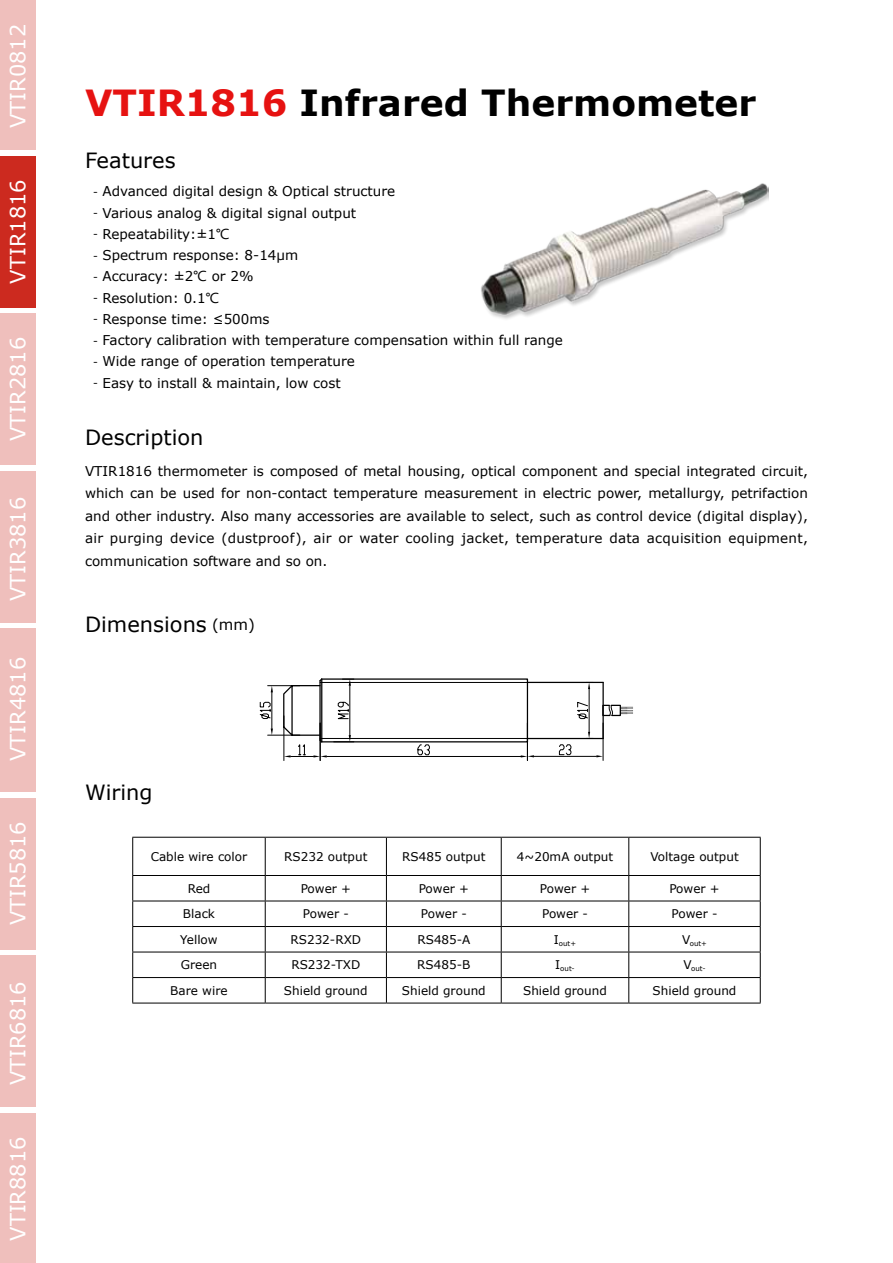
<style>
.page{position:relative;width:893px;height:1263px;background:#fff}
.page>*{position:absolute;margin:0;border:0;box-sizing:border-box;transform-origin:0 0}
.t1{font:700 36px "Verdana";color:#000}
.t2{font:21px "Verdana";color:#fff}
.t3{font:21px "Verdana";color:#000}
.t4{font:13.5px/22.5px "Verdana";color:#000;text-align:justify}
.t5{font:12px "Verdana";color:#000}
.t6{font:7.05px "Verdana";color:#000}
.s1{color:#e61211}
.s2{font-family:"Myriad Pro"}
.s3{font-family:"Microsoft Ya Hei"}
.s4{font-size:15px}
</style>
<div class="page">
<div style="left:0;top:0;width:36px;height:150px;background:#efbfbc"></div>
<div style="left:0;top:1113px;width:36px;height:150px;background:#efbfbc"></div>
<div style="left:0;top:314px;width:36px;height:151px;background:#efbfbc"></div>
<div style="left:0;top:798px;width:36px;height:151px;background:#efbfbc"></div>
<div style="left:0;top:156px;width:36px;height:151px;background:#cc2a1f"></div>
<div style="left:0;top:955px;width:36px;height:152px;background:#efbfbc"></div>
<div style="left:0;top:471px;width:36px;height:152px;background:#efbfbc"></div>
<div style="left:0;top:629px;width:36px;height:163px;background:#efbfbc"></div>
<svg style="left:259px;top:678px;width:374px;height:83px"></svg>
<hr style="left:132px;top:837px;width:133px;height:1px;background:#000">
<hr style="left:132px;top:837px;width:1px;height:38px;background:#000">
<hr style="left:265px;top:837px;width:121px;height:1px;background:#000">
<hr style="left:265px;top:837px;width:1px;height:38px;background:#000">
<hr style="left:386px;top:837px;width:115px;height:1px;background:#000">
<hr style="left:386px;top:837px;width:1px;height:38px;background:#000">
<hr style="left:501px;top:837px;width:128px;height:1px;background:#000">
<hr style="left:501px;top:837px;width:1px;height:38px;background:#000">
<hr style="left:629px;top:837px;width:132px;height:1px;background:#000">
<hr style="left:628px;top:837px;width:1px;height:38px;background:#000">
<hr style="left:760px;top:837px;width:1px;height:38px;background:#000">
<hr style="left:132px;top:875px;width:133px;height:1px;background:#000">
<hr style="left:265px;top:875px;width:121px;height:1px;background:#000">
<hr style="left:386px;top:875px;width:115px;height:1px;background:#000">
<hr style="left:501px;top:875px;width:128px;height:1px;background:#000">
<hr style="left:629px;top:875px;width:132px;height:1px;background:#000">
<hr style="left:132px;top:901px;width:133px;height:1px;background:#000">
<hr style="left:265px;top:901px;width:121px;height:1px;background:#000">
<hr style="left:386px;top:901px;width:115px;height:1px;background:#000">
<hr style="left:501px;top:901px;width:128px;height:1px;background:#000">
<hr style="left:629px;top:901px;width:132px;height:1px;background:#000">
<hr style="left:132px;top:926px;width:133px;height:1px;background:#000">
<hr style="left:265px;top:926px;width:121px;height:1px;background:#000">
<hr style="left:386px;top:926px;width:115px;height:1px;background:#000">
<hr style="left:501px;top:926px;width:128px;height:1px;background:#000">
<hr style="left:629px;top:926px;width:132px;height:1px;background:#000">
<hr style="left:132px;top:952px;width:133px;height:1px;background:#000">
<hr style="left:265px;top:952px;width:121px;height:1px;background:#000">
<hr style="left:386px;top:952px;width:115px;height:1px;background:#000">
<hr style="left:501px;top:952px;width:128px;height:1px;background:#000">
<hr style="left:629px;top:952px;width:132px;height:1px;background:#000">
<hr style="left:132px;top:977px;width:133px;height:1px;background:#000">
<svg style="left:132px;top:876px;width:1px;height:127px"></svg>
<hr style="left:265px;top:977px;width:121px;height:1px;background:#000">
<svg style="left:265px;top:876px;width:1px;height:127px"></svg>
<hr style="left:386px;top:977px;width:115px;height:1px;background:#000">
<svg style="left:386px;top:876px;width:1px;height:127px"></svg>
<hr style="left:501px;top:977px;width:128px;height:1px;background:#000">
<svg style="left:501px;top:876px;width:1px;height:127px"></svg>
<hr style="left:629px;top:977px;width:132px;height:1px;background:#000">
<svg style="left:628px;top:876px;width:1px;height:127px"></svg>
<svg style="left:760px;top:876px;width:1px;height:127px"></svg>
<hr style="left:132px;top:1003px;width:133px;height:1px;background:#000">
<hr style="left:265px;top:1003px;width:121px;height:1px;background:#000">
<hr style="left:386px;top:1003px;width:115px;height:1px;background:#000">
<hr style="left:501px;top:1003px;width:128px;height:1px;background:#000">
<hr style="left:629px;top:1003px;width:132px;height:1px;background:#000">
<img style="left:481px;top:183px;width:287px;height:136px">
<h2 class="t2" style="left:4px;top:128px;width:106px;rotate:-90deg">VTIR0812</h2>
<h2 class="t2" style="left:4px;top:284px;width:106px;rotate:-90deg">VTIR1816</h2>
<h2 class="t2" style="left:4px;top:441px;width:106px;rotate:-90deg">VTIR2816</h2>
<h2 class="t2" style="left:4px;top:601px;width:106px;rotate:-90deg">VTIR3816</h2>
<h2 class="t2" style="left:4px;top:761px;width:106px;rotate:-90deg">VTIR4816</h2>
<h2 class="t2" style="left:4px;top:925px;width:106px;rotate:-90deg">VTIR5816</h2>
<h2 class="t2" style="left:4px;top:1085px;width:106px;rotate:-90deg">VTIR6816</h2>
<h2 class="t2" style="left:4px;top:1240px;width:106px;rotate:-90deg">VTIR8816</h2>
<h1 class="t1" style="left:85px;top:78px;width:673px"><span class="s1">VTIR1816</span> Infrared Thermometer</h1>
<h2 class="t3" style="left:85px;top:146px;width:92px">Features</h2>
<p class="t4" style="left:94px;top:180px;width:303px"><span class="s2">-</span> Advanced digital design &amp; Optical structure</p>
<p class="t4" style="left:94px;top:201px;width:264px"><span class="s2">-</span> Various analog &amp; digital signal output</p>
<p class="t4" style="left:94px;top:222px;width:138px"><span class="s2">-</span> Repeatability:±1<span class="s3">℃</span></p>
<p class="t4" style="left:94px;top:244px;width:206px"><span class="s2">-</span> Spectrum response: 8-14μm</p>
<p class="t4" style="left:94px;top:265px;width:161px"><span class="s2">-</span> Accuracy: ±2<span class="s3">℃</span> or 2%</p>
<p class="t4" style="left:94px;top:286px;width:127px"><span class="s2">-</span> Resolution: 0.1<span class="s3">℃</span></p>
<p class="t4" style="left:94px;top:308px;width:178px"><span class="s2">-</span> Response time: ≤500ms</p>
<p class="t4" style="left:94px;top:329px;width:471px"><span class="s2">-</span> Factory calibration with temperature compensation within full range</p>
<p class="t4" style="left:94px;top:350px;width:263px"><span class="s2">-</span> Wide range of operation temperature</p>
<p class="t4" style="left:94px;top:371px;width:249px"><span class="s2">-</span> Easy to install &amp; maintain, low cost</p>
<h2 class="t3" style="left:85px;top:423px;width:120px">Description</h2>
<p class="t4" style="left:85px;top:459px;width:724px">VTIR1816 thermometer is composed of metal housing, optical component and special integrated circuit, which can be used for non-contact temperature measurement in electric power, metallurgy, petrifaction and other industry. Also many accessories are available to select, such as control device (digital display), air purging device (dustproof), air or water cooling jacket, temperature data acquisition equipment, communication software and so on.</p>
<h2 class="t3" style="left:85px;top:610px;width:171px">Dimensions <span class="s4">(mm)</span></h2>
<h2 class="t3" style="left:85px;top:778px;width:69px">Wiring</h2>
<p class="t5" style="left:151px;top:848px;width:98px">Cable wire color</p>
<p class="t5" style="left:284px;top:848px;width:85px">RS232 output</p>
<p class="t5" style="left:402px;top:848px;width:85px">RS485 output</p>
<p class="t5" style="left:517px;top:848px;width:98px">4~20mA output</p>
<p class="t5" style="left:650px;top:848px;width:90px">Voltage output</p>
<p class="t5" style="left:188px;top:880px;width:24px">Red</p>
<p class="t5" style="left:301px;top:880px;width:52px">Power +</p>
<p class="t5" style="left:419px;top:880px;width:52px">Power +</p>
<p class="t5" style="left:540px;top:880px;width:52px">Power +</p>
<p class="t5" style="left:669px;top:880px;width:52px">Power +</p>
<p class="t5" style="left:183px;top:905px;width:34px">Black</p>
<p class="t5" style="left:303px;top:905px;width:47px">Power -</p>
<p class="t5" style="left:421px;top:905px;width:47px">Power -</p>
<p class="t5" style="left:542px;top:905px;width:47px">Power -</p>
<p class="t5" style="left:672px;top:905px;width:47px">Power -</p>
<p class="t5" style="left:180px;top:931px;width:39px">Yellow</p>
<p class="t5" style="left:290px;top:931px;width:72px">RS232-RXD</p>
<p class="t5" style="left:417px;top:931px;width:54px">RS485-A</p>
<p class="t6" style="left:554px;top:938px;width:24px"><sup>I</sup>out+</p>
<p class="t6" style="left:682px;top:938px;width:26px"><sup>V</sup>out+</p>
<p class="t5" style="left:181px;top:956px;width:38px">Green</p>
<p class="t5" style="left:291px;top:956px;width:70px">RS232-TXD</p>
<p class="t5" style="left:417px;top:956px;width:55px">RS485-B</p>
<p class="t6" style="left:555px;top:964px;width:21px"><sup>I</sup>out-</p>
<p class="t6" style="left:683px;top:964px;width:24px"><sup>V</sup>out-</p>
<p class="t5" style="left:170px;top:982px;width:59px">Bare wire</p>
<p class="t5" style="left:284px;top:982px;width:85px">Shield ground</p>
<p class="t5" style="left:402px;top:982px;width:85px">Shield ground</p>
<p class="t5" style="left:523px;top:982px;width:85px">Shield ground</p>
<p class="t5" style="left:653px;top:982px;width:85px">Shield ground</p>
</div>
